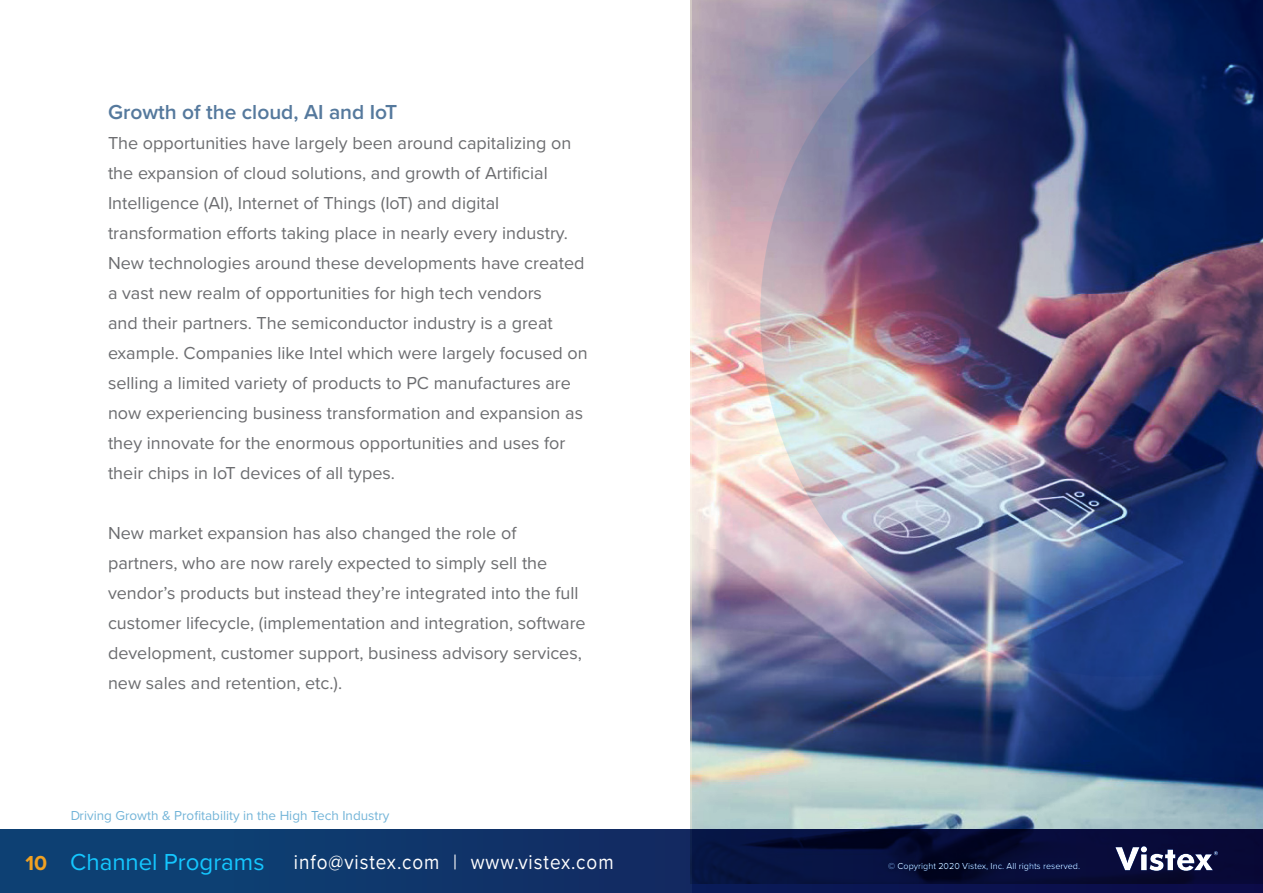
<style>
.page{position:relative;width:1263px;height:893px;background:#fff}
.page>*{position:absolute;margin:0;border:0;box-sizing:border-box;transform-origin:0 0}
.t1{font:24px "Proxima Nova";color:#14c7ff}
.t2{font:21px "Proxima Nova";letter-spacing:.05em;color:#fff;scale:.9 1}
.t3{font:600 21px "Proxima Nova";color:#55799d}
.t4{font:18px/30px "Proxima Nova";color:#6c6d70}
.t5{font:13.5px "Proxima Nova";color:#1582be}
.t6{font:9px "Proxima Nova";color:#fff}
.s1{font-weight:700;font-size:21px;color:#f0a122}
</style>
<div class="page">
<svg style="left:0;top:830px;width:692px;height:63px;background:#0e376c"></svg>
<img style="left:692px;top:0;width:571px;height:893px">
<img style="left:760px;top:0;width:503px;height:677px">
<p class="t3" style="left:108px;top:96px;width:291px">Growth of the cloud, AI and IoT</p>
<p class="t4" style="left:108px;top:127px;width:481px">The opportunities have largely been around capitalizing on the expansion of cloud solutions, and growth of Artificial Intelligence (AI), Internet of Things (IoT) and digital transformation efforts taking place in nearly every industry.<br>New technologies around these developments have created a vast new realm of opportunities for high tech vendors<br>and their partners. The semiconductor industry is a great example. Companies like Intel which were largely focused on selling a limited variety of products to PC manufactures are now experiencing business transformation and expansion as they innovate for the enormous opportunities and uses for their chips in IoT devices of all types.</p>
<p class="t4" style="left:108px;top:517px;width:479px">New market expansion has also changed the role of partners, who are now rarely expected to simply sell the vendor’s products but instead they’re integrated into the full customer lifecycle, (implementation and integration, software development, customer support, business advisory services, new sales and retention, etc.).</p>
<p class="t5" style="left:70px;top:806px;width:321px">Driving Growth &amp; Profitability in the High Tech Industry</p>
<h1 class="t1" style="left:26px;top:844px;width:240px"><span class="s1">10</span> Channel Programs</h1>
<p class="t6" style="left:888px;top:859px;width:193px">© Copyright 2020 Vistex, Inc. All rights reserved.</p>
<p class="t2" style="left:294px;top:847px;width:357px">info@vistex.com | www.vistex.com</p>
</div>
